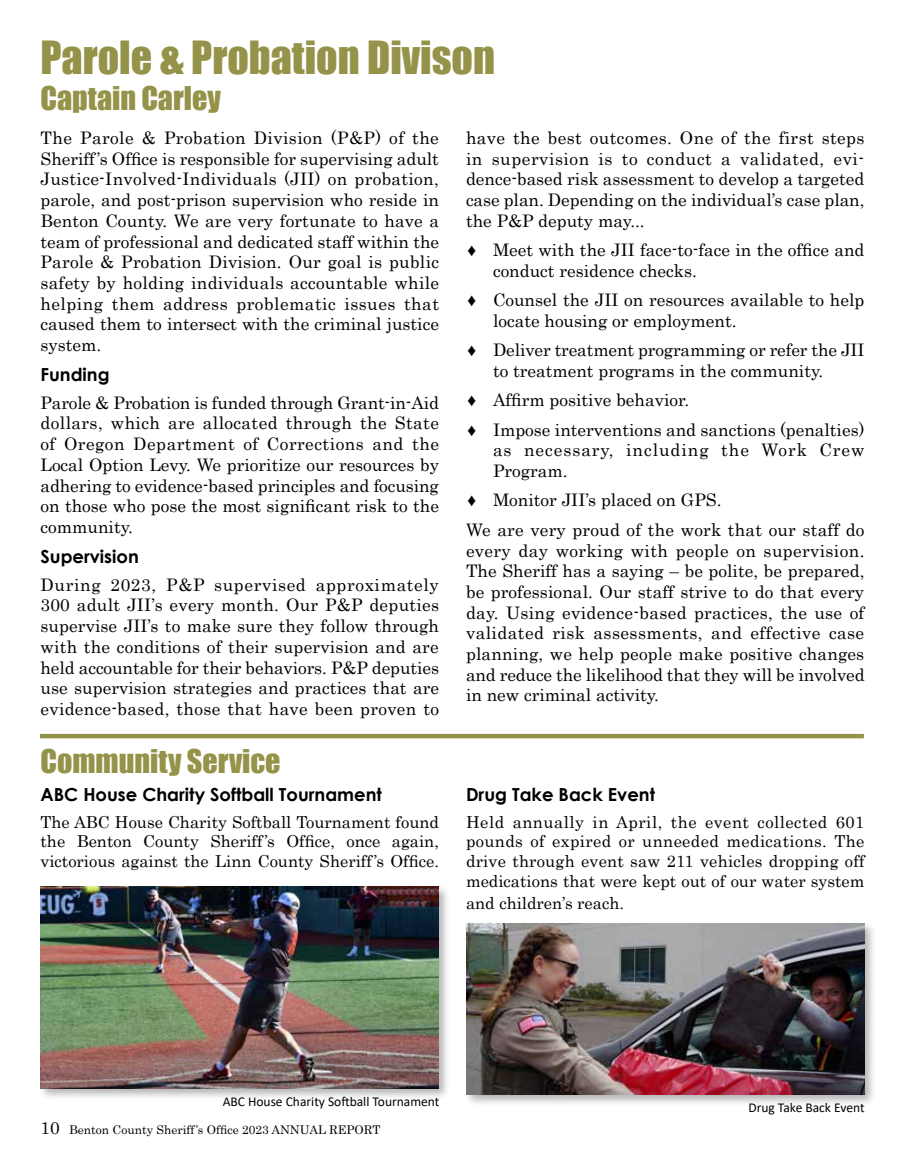
<style>
.page{position:relative;width:905px;height:1175px;background:#fff}
.page>*{position:absolute;margin:0;border:0;box-sizing:border-box;transform-origin:0 0}
.t1{font:42px "Impact";color:#959349}
.t2{font:30px "Impact";color:#959349}
.t3{font:700 18px "Century Gothic";color:#000}
.t4{font:17.25px/20.7px "Century";color:#000;text-align:justify}
.t5{font:17.25px/20.7px "Century";letter-spacing:.055em;color:#000}
.t6{font:16.5px/19.8px "Century";color:#000;text-align:justify}
.t7{font:13.5px "Calibri";color:#000}
.t8{font:12px "Century";color:#000}
.s1{font-size:17.25px}
</style>
<div class="page">
<div style="left:38px;top:884px;width:413px;height:216px;background:#000;opacity:.3"></div>
<img style="left:41px;top:887px;width:397px;height:201px">
<hr style="left:40px;top:734px;width:823px;height:4px;background:#959349">
<div style="left:463px;top:920px;width:414px;height:186px;background:#000;opacity:.3"></div>
<img style="left:466px;top:923px;width:398px;height:171px">
<h1 class="t1" style="left:40px;top:25px;width:456px">Parole &amp; Probation Divison</h1>
<h2 class="t2" style="left:40px;top:75px;width:182px">Captain Carley</h2>
<p class="t4" style="left:40px;top:126px;width:400px">The Parole &amp; Probation Division (P&amp;P) of the Sheriff’s Office is responsible for supervising adult Justice-Involved-Individuals (JII) on probation, parole, and post-prison supervision who reside in Benton County. We are very fortunate to have a team of professional and dedicated staff within the Parole &amp; Probation Division. Our goal is public safety by holding individuals accountable while helping them address problematic issues that caused them to intersect with the criminal justice system.</p>
<p class="t3" style="left:40px;top:361px;width:71px">Funding</p>
<p class="t4" style="left:40px;top:391px;width:400px">Parole &amp; Probation is funded through Grant-in-Aid dollars, which are allocated through the State of Oregon Department of Corrections and the Local Option Levy. We prioritize our resources by adhering to evidence-based principles and focusing on those who pose the most significant risk to the community.</p>
<p class="t3" style="left:40px;top:543px;width:100px">Supervision</p>
<p class="t4" style="left:40px;top:572px;width:400px">During 2023, P&amp;P supervised approximately 300 adult JII’s every month. Our P&amp;P deputies supervise JII’s to make sure they follow through with the conditions of their supervision and are held accountable for their behaviors. P&amp;P deputies use supervision strategies and practices that are evidence-based, those that have been proven to</p>
<p class="t4" style="left:466px;top:126px;width:400px">have the best outcomes. One of the first steps in supervision is to conduct a validated, evi&shy;dence-based risk assessment to develop a targeted case plan. Depending on the individual’s case plan, the P&amp;P deputy may...</p>
<p class="t4" style="left:493px;top:238px;width:373px;text-indent:-27px">♦ Meet with the JII face-to-face in the office and conduct residence checks.</p>
<p class="t4" style="left:493px;top:288px;width:373px;text-indent:-27px">♦ Counsel the JII on resources available to help locate housing or employment.</p>
<p class="t4" style="left:493px;top:338px;width:373px;text-indent:-27px">♦ Deliver treatment programming or refer the JII to treatment programs in the community.</p>
<p class="t4" style="left:466px;top:384px;width:400px;line-height:29.4px">♦ Affirm positive behavior.<br>♦ Impose interventions and sanctions (penalties)</p>
<p class="t5" style="left:493px;top:438px;width:373px">as necessary, including the Work Crew<br>Program.</p>
<p class="t4" style="left:466px;top:484px;width:400px;line-height:29.4px">♦ Monitor JII’s placed on GPS.<br>We are very proud of the work that our staff do</p>
<p class="t4" style="left:466px;top:538px;width:400px">every day working with people on supervision.<br>The Sheriff has a saying – be polite, be prepared, be professional. Our staff strive to do that every day. Using evidence-based practices, the use of validated risk assessments, and effective case planning, we help people make positive changes and reduce the likelihood that they will be involved in new criminal activity.</p>
<h2 class="t2" style="left:40px;top:737px;width:241px">Community Service</h2>
<p class="t3" style="left:40px;top:781px;width:343px">ABC House Charity Softball Tournament</p>
<p class="t6" style="left:40px;top:810px;width:400px">The ABC House Charity Softball Tournament found the Benton County Sheriff’s Office, once again, victorious against the Linn County Sheriff’s Office.</p>
<p class="t3" style="left:466px;top:781px;width:191px">Drug Take Back Event</p>
<p class="t6" style="left:466px;top:810px;width:400px">Held annually in April, the event collected 601 pounds of expired or unneeded medications. The drive through event saw 211 vehicles dropping off medications that were kept out of our water system</p>
<p class="t6" style="left:466px;top:891px;width:159px">and children’s reach.</p>
<p class="t7" style="left:223px;top:1091px;width:218px">ABC House Charity Softball Tournament</p>
<p class="t8" style="left:40px;top:1119px;width:341px"><span class="s1">10</span> Benton County Sheriff’s Office 2023 ANNUAL REPORT</p>
<p class="t7" style="left:748px;top:1097px;width:118px">Drug Take Back Event</p>
</div>
